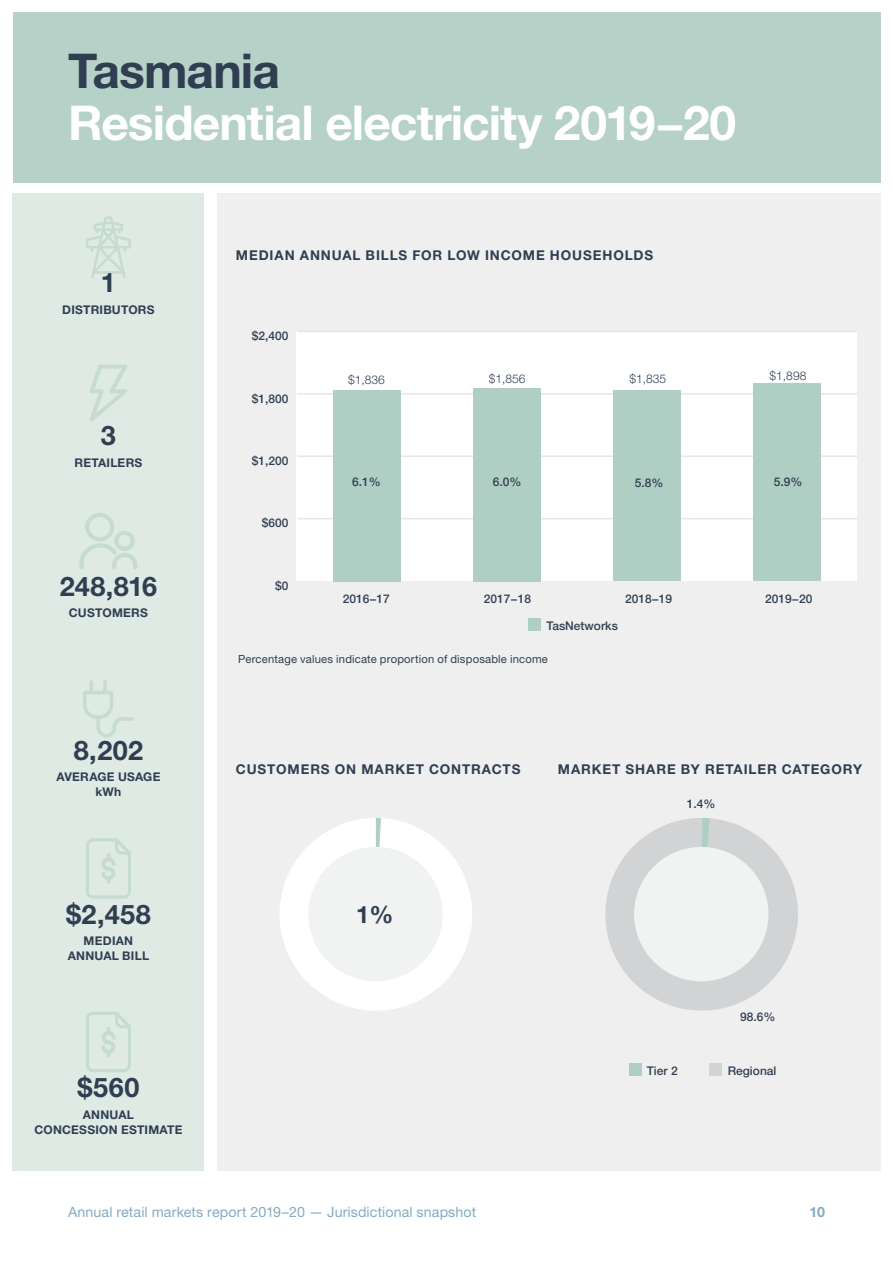
<style>
.page{position:relative;width:893px;height:1263px;background:#fff}
.page>*{position:absolute;margin:0;border:0;box-sizing:border-box;transform-origin:0 0}
.Chapter_heading_no_n{font:700 48px "Helvetica Neue LT Std";letter-spacing:-.02em;color:#fff}
.Chapter_heading_no_n-2{font:700 48px "Helvetica Neue LT Std";letter-spacing:-.02em;color:#2f3f51}
._01_body_text{font:700 27px "Helvetica Neue LT Std";letter-spacing:.02em;color:#2f3f51}
.t1{font:700 24px "Helvetica Neue LT Std";color:#303f51}
.t2{font:14.25px "Helvetica Neue LT Std";letter-spacing:.005em;color:#85acc3}
.t3{font:700 14.25px "Helvetica Neue LT Std";color:#85acc3}
.t4{font:700 13.5px "Helvetica Neue LT Std";letter-spacing:.065em;color:#2f3f51}
.t5{font:500 12px "Helvetica Neue LT Std";color:#303f51}
._01_body_text-2{font:700 12px/15px "Helvetica Neue LT Std";letter-spacing:.02em;color:#2f3f51;text-align:center}
.t6{font:300 12px "Helvetica Neue LT Std";color:#303f51}
.t7{font:11.25px "Helvetica Neue LT Std";letter-spacing:.015em;color:#2f3f51}
</style>
<div class="page">
<div style="left:13px;top:192px;width:191px;height:978px;background:#dfeae5"></div>
<svg style="left:86px;top:217px;width:45px;height:61px"></svg>
<svg style="left:86px;top:1012px;width:45px;height:60px"></svg>
<svg style="left:86px;top:838px;width:45px;height:61px"></svg>
<svg style="left:90px;top:364px;width:37px;height:57px"></svg>
<svg style="left:83px;top:680px;width:51px;height:57px"></svg>
<div style="left:217px;top:192px;width:663px;height:978px;background:#efeff0"></div>
<div style="left:13px;top:13px;width:867px;height:170px;background:#b6d1c7"></div>
<svg style="left:79px;top:513px;width:58px;height:56px"></svg>
<div style="left:296px;top:331px;width:561px;height:250px;background:#fff"></div>
<hr style="left:297px;top:518px;width:560px;height:1px;background:#e6e6e6">
<hr style="left:297px;top:455px;width:560px;height:2px;background:#e6e6e6">
<hr style="left:297px;top:393px;width:560px;height:2px;background:#e6e6e6">
<hr style="left:297px;top:331px;width:560px;height:1px;background:#e6e6e6">
<div style="left:334px;top:390px;width:67px;height:191px;background:#afcec4"></div>
<div style="left:474px;top:388px;width:67px;height:193px;background:#afcec4"></div>
<div style="left:614px;top:390px;width:67px;height:191px;background:#afcec4"></div>
<div style="left:754px;top:384px;width:67px;height:197px;background:#afcec4"></div>
<div style="left:528px;top:618px;width:13px;height:13px;background:#afcec4"></div>
<svg style="left:280px;top:818px;width:192px;height:192px"></svg>
<svg style="left:605px;top:818px;width:193px;height:193px"></svg>
<div style="left:629px;top:1063px;width:13px;height:13px;background:#afcec4"></div>
<div style="left:709px;top:1063px;width:13px;height:13px;background:#d1d3d4"></div>
<p class="Chapter_heading_no_n-2" style="left:68px;top:42px;width:213px">Tasmania</p>
<p class="Chapter_heading_no_n" style="left:68px;top:93px;width:670px">Residential electricity 2019−20</p>
<p class="_01_body_text" style="left:101px;top:266px;width:17px">1</p>
<p class="_01_body_text-2" style="left:62px;top:302px;width:94px">DISTRIBUTORS</p>
<p class="_01_body_text" style="left:101px;top:419px;width:17px">3</p>
<p class="_01_body_text-2" style="left:74px;top:454px;width:69px">RETAILERS</p>
<p class="_01_body_text" style="left:60px;top:570px;width:99px">248,816</p>
<p class="_01_body_text-2" style="left:69px;top:605px;width:81px">CUSTOMERS</p>
<p class="_01_body_text" style="left:74px;top:733px;width:71px">8,202</p>
<p class="_01_body_text-2" style="left:56px;top:769px;width:106px">AVERAGE USAGE kWh</p>
<p class="_01_body_text" style="left:66px;top:898px;width:86px">$2,458</p>
<p class="_01_body_text-2" style="left:68px;top:933px;width:83px">MEDIAN<br>ANNUAL BILL</p>
<p class="_01_body_text" style="left:77px;top:1071px;width:63px">$560</p>
<p class="_01_body_text-2" style="left:34px;top:1106px;width:150px">ANNUAL<br>CONCESSION ESTIMATE</p>
<p class="t4" style="left:236px;top:247px;width:419px">MEDIAN ANNUAL BILLS FOR LOW INCOME HOUSEHOLDS</p>
<p class="t5" style="left:252px;top:329px;width:38px">$2,400</p>
<p class="t5" style="left:252px;top:391px;width:38px">$1,800</p>
<p class="t5" style="left:252px;top:454px;width:38px">$1,200</p>
<p class="t5" style="left:262px;top:516px;width:28px">$600</p>
<p class="t5" style="left:275px;top:578px;width:15px">$0</p>
<p class="t6" style="left:348px;top:373px;width:38px">$1,836</p>
<p class="t6" style="left:489px;top:372px;width:38px">$1,856</p>
<p class="t6" style="left:629px;top:371px;width:38px">$1,835</p>
<p class="t6" style="left:770px;top:368px;width:38px">$1,898</p>
<p class="t5" style="left:352px;top:474px;width:30px">6.1%</p>
<p class="t5" style="left:493px;top:474px;width:30px">6.0%</p>
<p class="t5" style="left:635px;top:476px;width:30px">5.8%</p>
<p class="t5" style="left:774px;top:474px;width:30px">5.9%</p>
<p class="t5" style="left:343px;top:591px;width:49px">2016−17</p>
<p class="t5" style="left:484px;top:591px;width:49px">2017−18</p>
<p class="t5" style="left:625px;top:591px;width:49px">2018−19</p>
<p class="t5" style="left:765px;top:591px;width:49px">2019−20</p>
<p class="t5" style="left:546px;top:618px;width:73px">TasNetworks</p>
<p class="t7" style="left:238px;top:652px;width:311px">Percentage values indicate proportion of disposable income</p>
<p class="t4" style="left:236px;top:760px;width:286px">CUSTOMERS ON MARKET CONTRACTS</p>
<p class="t4" style="left:558px;top:760px;width:306px">MARKET SHARE BY RETAILER CATEGORY</p>
<p class="t5" style="left:687px;top:797px;width:30px">1.4%</p>
<p class="t1" style="left:356px;top:900px;width:39px">1%</p>
<p class="t5" style="left:740px;top:1009px;width:37px">98.6%</p>
<p class="t5" style="left:647px;top:1063px;width:32px">Tier 2</p>
<p class="t5" style="left:728px;top:1063px;width:50px">Regional</p>
<p class="t2" style="left:68px;top:1203px;width:410px">Annual retail markets report 2019–20 — Jurisdictional snapshot</p>
<p class="t3" style="left:809px;top:1203px;width:17px">10</p>
</div>
